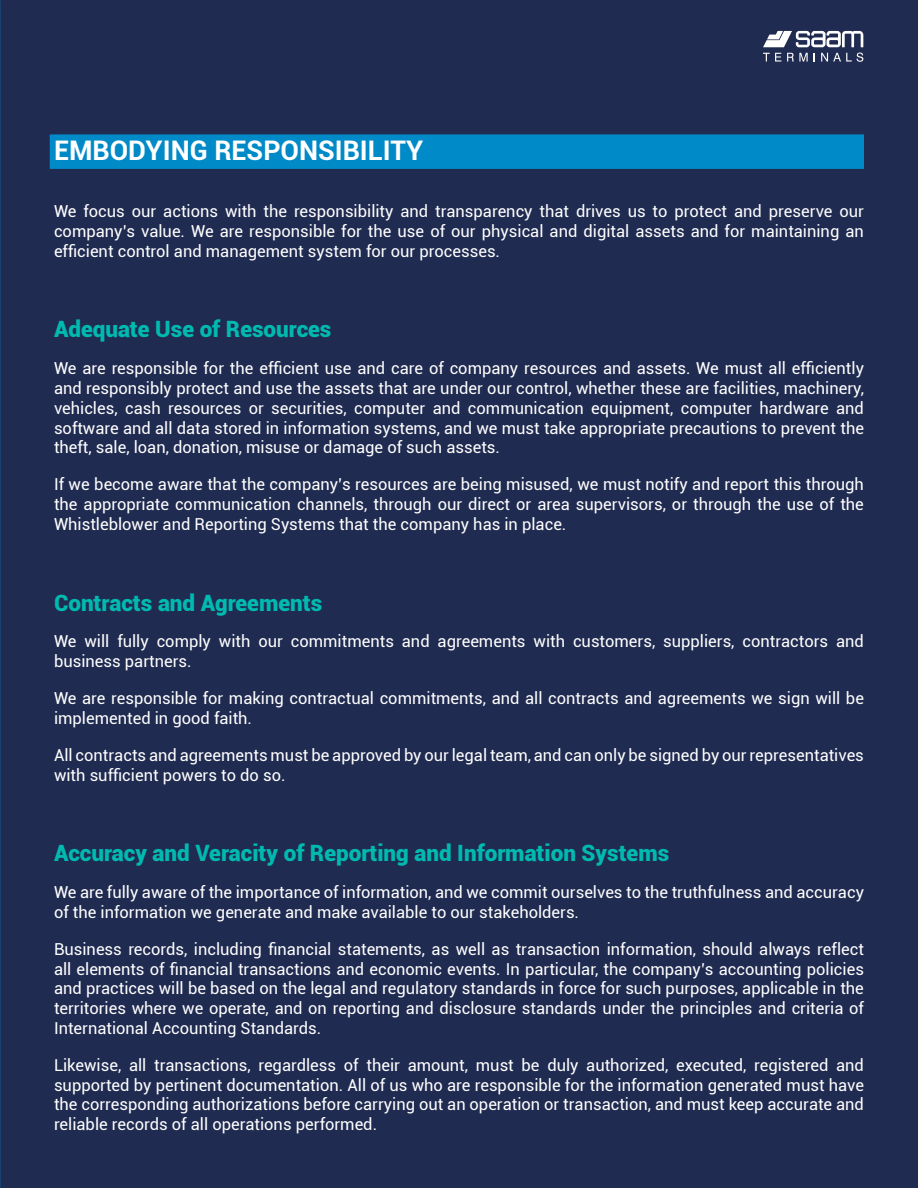
<style>
.page{position:relative;width:918px;height:1188px;background:#fff}
.page>*{position:absolute;margin:0;border:0;box-sizing:border-box;transform-origin:0 0}
.t1{font:700 27px "Roboto";color:#fff}
.t2{font:900 22.5px "Roboto";color:#00bab0}
.t3{font:16.5px/19.8px "Roboto";color:#fff;text-align:justify}
</style>
<div class="page">
<div style="left:0;top:1px;width:918px;height:1187px;background:#202b51"></div>
<svg style="left:763px;top:31px;width:100px;height:16px"></svg>
<svg style="left:763px;top:53px;width:18px;height:9px"></svg>
<svg style="left:787px;top:53px;width:21px;height:9px"></svg>
<svg style="left:821px;top:53px;width:42px;height:9px"></svg>
<div style="left:50px;top:134px;width:814px;height:35px;background:#008ac7"></div>
<h1 class="t1" style="left:54px;top:132px;width:371px">EMBODYING RESPONSIBILITY</h1>
<p class="t3" style="left:54px;top:201px;width:811px">We focus our actions with the responsibility and transparency that drives us to protect and preserve our company’s value. We are responsible for the use of our physical and digital assets and for maintaining an efficient control and management system for our processes.</p>
<h2 class="t2" style="left:54px;top:314px;width:279px">Adequate Use of Resources</h2>
<p class="t3" style="left:54px;top:358px;width:812px">We are responsible for the efficient use and care of company resources and assets. We must all efficiently and responsibly protect and use the assets that are under our control, whether these are facilities, machinery, vehicles, cash resources or securities, computer and communication equipment, computer hardware and software and all data stored in information systems, and we must take appropriate precautions to prevent the theft, sale, loan, donation, misuse or damage of such assets.</p>
<p class="t3" style="left:54px;top:474px;width:811px">If we become aware that the company’s resources are being misused, we must notify and report this through the appropriate communication channels, through our direct or area supervisors, or through the use of the Whistleblower and Reporting Systems that the company has in place.</p>
<h2 class="t2" style="left:54px;top:587px;width:270px">Contracts and Agreements</h2>
<p class="t3" style="left:54px;top:631px;width:811px">We will fully comply with our commitments and agreements with customers, suppliers, contractors and business partners.</p>
<p class="t3" style="left:54px;top:688px;width:811px">We are responsible for making contractual commitments, and all contracts and agreements we sign will be implemented in good faith.</p>
<p class="t3" style="left:54px;top:744px;width:811px">All contracts and agreements must be approved by our legal team, and can only be signed by our representatives with sufficient powers to do so.</p>
<h2 class="t2" style="left:54px;top:837px;width:617px">Accuracy and Veracity of Reporting and Information Systems</h2>
<p class="t3" style="left:54px;top:882px;width:811px">We are fully aware of the importance of information, and we commit ourselves to the truthfulness and accuracy of the information we generate and make available to our stakeholders.</p>
<p class="t3" style="left:54px;top:938px;width:812px">Business records, including financial statements, as well as transaction information, should always reflect all elements of financial transactions and economic events. In particular, the company’s accounting policies and practices will be based on the legal and regulatory standards in force for such purposes, applicable in the territories where we operate, and on reporting and disclosure standards under the principles and criteria of International Accounting Standards.</p>
<p class="t3" style="left:54px;top:1054px;width:812px">Likewise, all transactions, regardless of their amount, must be duly authorized, executed, registered and supported by pertinent documentation. All of us who are responsible for the information generated must have the corresponding authorizations before carrying out an operation or transaction, and must keep accurate and reliable records of all operations performed.</p>
</div>
